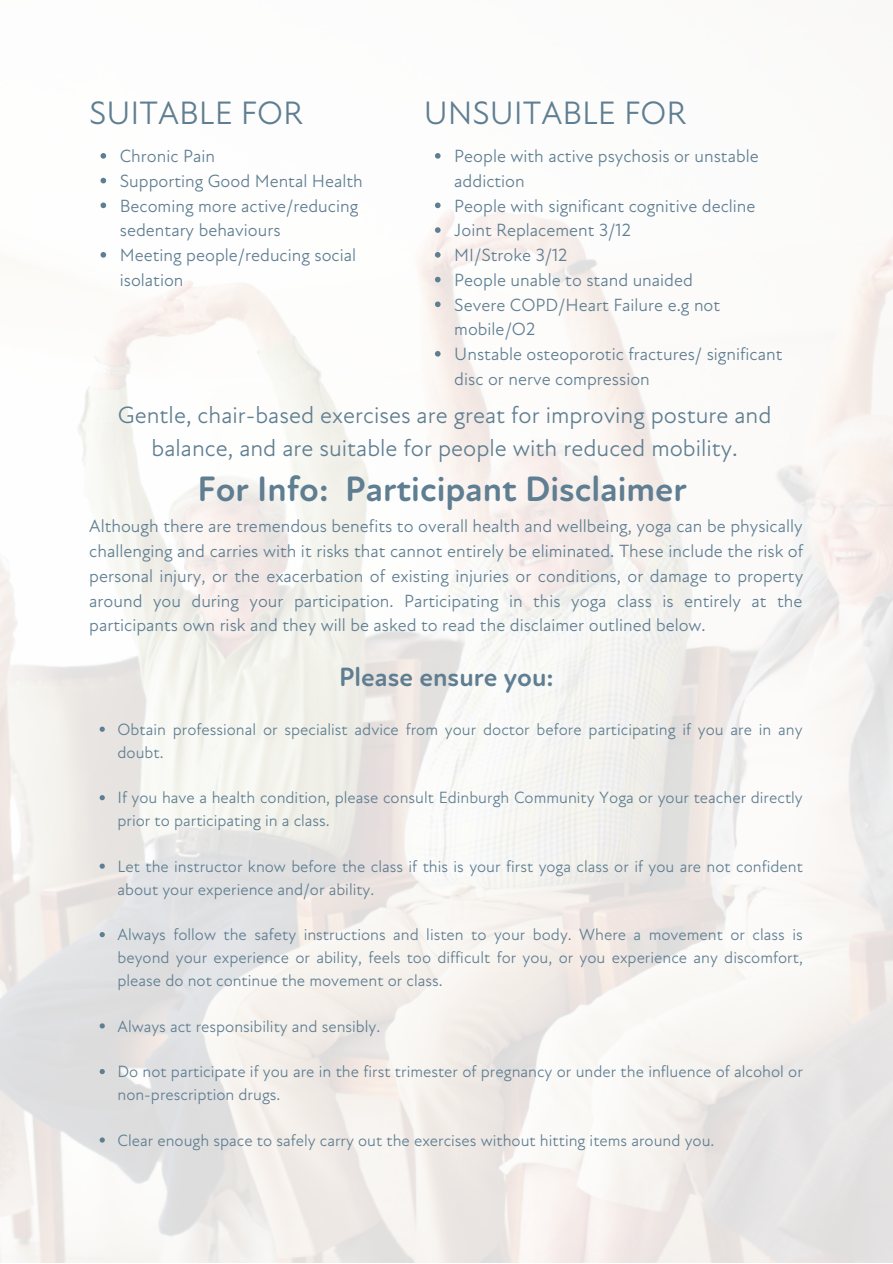
<style>
.page{position:relative;width:893px;height:1264px;background:#fff}
.page>*{position:absolute;margin:0;border:0;box-sizing:border-box;transform-origin:0 0}
.t1{font:700 36px "Atten Round New";color:#5f7e91}
.t2{font:33px "Atten New";color:#5f7e91}
.t3{font:700 27px "Atten Round New";color:#5f7e91}
.t4{font:24px/32.5px "Atten New";color:#5f7e91;text-align:center}
.t5{font:18px/24.8px "Atten New";color:#5f7e91}
.t6{font:16.65px/22.8px "Atten New";color:#5f7e91}
</style>
<div class="page">
<svg style="left:100px;top:726px;width:5px;height:5px"></svg>
<svg style="left:100px;top:795px;width:5px;height:5px"></svg>
<svg style="left:100px;top:863px;width:5px;height:5px"></svg>
<svg style="left:100px;top:932px;width:5px;height:5px"></svg>
<svg style="left:100px;top:1023px;width:5px;height:5px"></svg>
<svg style="left:100px;top:1068px;width:5px;height:6px"></svg>
<svg style="left:100px;top:1137px;width:5px;height:5px"></svg>
<svg style="left:100px;top:153px;width:6px;height:6px"></svg>
<svg style="left:100px;top:178px;width:6px;height:5px"></svg>
<svg style="left:100px;top:202px;width:6px;height:6px"></svg>
<svg style="left:100px;top:252px;width:6px;height:6px"></svg>
<svg style="left:435px;top:153px;width:5px;height:6px"></svg>
<svg style="left:435px;top:202px;width:5px;height:6px"></svg>
<svg style="left:435px;top:227px;width:5px;height:6px"></svg>
<svg style="left:435px;top:252px;width:5px;height:6px"></svg>
<svg style="left:435px;top:277px;width:5px;height:5px"></svg>
<svg style="left:435px;top:301px;width:5px;height:6px"></svg>
<svg style="left:435px;top:351px;width:5px;height:5px"></svg>
<h2 class="t2" style="left:89px;top:94px;width:215px">SUITABLE FOR</h2>
<h2 class="t2" style="left:423px;top:94px;width:264px">UNSUITABLE FOR</h2>
<p class="t5" style="left:454px;top:144px;width:329px">People with active psychosis or unstable addiction<br>People with significant cognitive decline<br>Joint Replacement 3/12<br>MI/Stroke 3/12<br>People unable to stand unaided<br>Severe COPD/Heart Failure e.g not mobile/O2<br>Unstable osteoporotic fractures/ significant disc or nerve compression</p>
<h3 class="t4" style="left:118px;top:399px;width:655px">Gentle, chair-based exercises are great for improving posture and balance, and are suitable for people with reduced mobility.</h3>
<p class="t5" style="left:120px;top:144px;width:244px">Chronic Pain<br>Supporting Good Mental Health<br>Becoming more active/reducing sedentary behaviours<br>Meeting people/reducing social isolation</p>
<h1 class="t1" style="left:197px;top:467px;width:491px">For Info: Participant Disclaimer</h1>
<p class="t5" style="left:89px;top:514px;width:715px;text-align:justify">Although there are tremendous benefits to overall health and wellbeing, yoga can be physically challenging and carries with it risks that cannot entirely be eliminated. These include the risk of personal injury, or the exacerbation of existing injuries or conditions, or damage to property around you during your participation. Participating in this yoga class is entirely at the participants own risk and they will be asked to read the disclaimer outlined below.</p>
<h3 class="t3" style="left:339px;top:661px;width:216px">Please ensure you:</h3>
<p class="t6" style="left:117px;top:718px;width:686px">Obtain professional or specialist advice from your doctor before participating if you are in any doubt.</p>
<p class="t6" style="left:117px;top:786px;width:686px">If you have a health condition, please consult Edinburgh Community Yoga or your teacher directly prior to participating in a class.</p>
<p class="t6" style="left:117px;top:855px;width:687px">Let the instructor know before the class if this is your first yoga class or if you are not confident about your experience and/or ability.</p>
<p class="t6" style="left:117px;top:923px;width:687px;text-align:justify">Always follow the safety instructions and listen to your body. Where a movement or class is beyond your experience or ability, feels too difficult for you, or you experience any discomfort, please do not continue the movement or class.</p>
<p class="t6" style="left:117px;top:1015px;width:264px">Always act responsibility and sensibly.</p>
<p class="t6" style="left:117px;top:1060px;width:687px">Do not participate if you are in the first trimester of pregnancy or under the influence of alcohol or non-prescription drugs.</p>
<p class="t6" style="left:117px;top:1129px;width:598px">Clear enough space to safely carry out the exercises without hitting items around you.</p>
</div>
